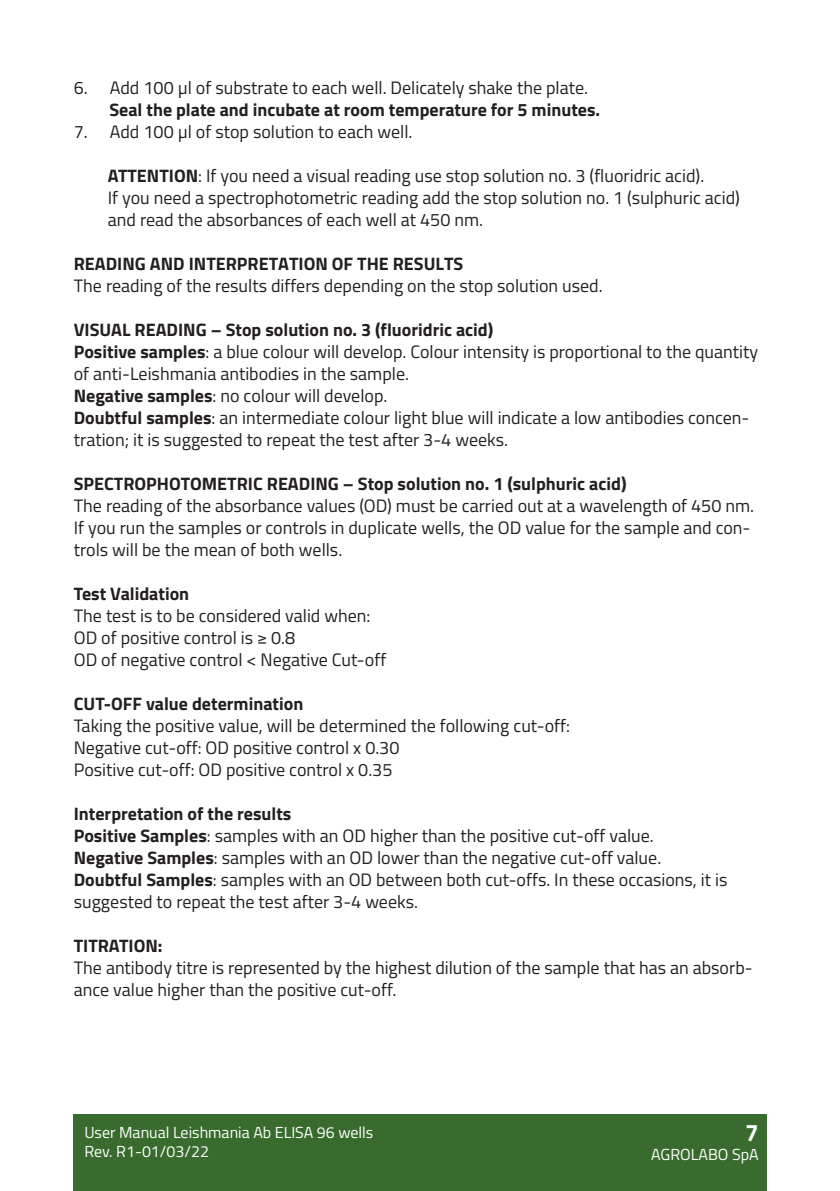
<style>
.page{position:relative;width:840px;height:1191px;background:#fff}
.page>*{position:absolute;margin:0;border:0;box-sizing:border-box;transform-origin:0 0}
.t1{font:700 24px "Titillium Web";color:#fff}
.t2{font:18px/22px "Titillium Web";color:#231f20}
.t3{font:700 18px "Titillium Web";color:#231f20}
.t4{font:16px/19.2px "Titillium Web";color:#fff}
.s1{font-weight:700}
</style>
<div class="page">
<div style="left:73px;top:1114px;width:692px;height:77px;background:#386b2d"></div>
<p class="t2" style="left:74px;top:76px;width:515px">6. Add 100 µl of substrate to each well. Delicately shake the plate.</p>
<p class="t3" style="left:109px;top:96px;width:492px">Seal the plate and incubate at room temperature for 5 minutes.</p>
<p class="t2" style="left:74px;top:120px;width:340px">7. Add 100 µl of stop solution to each well.</p>
<p class="t2" style="left:108px;top:164px;width:633px"><span class="s1">ATTENTION</span>: If you need a visual reading use stop solution no. 3 (fluoridric acid).<br>If you need a spectrophotometric reading add the stop solution no. 1 (sulphuric acid) and read the absorbances of each well at 450 nm.</p>
<p class="t3" style="left:74px;top:250px;width:391px">READING AND INTERPRETATION OF THE RESULTS</p>
<p class="t2" style="left:74px;top:274px;width:530px">The reading of the results differs depending on the stop solution used.</p>
<p class="t2" style="left:74px;top:318px;width:685px"><span class="s1">VISUAL READING – Stop solution no. 3 (fluoridric acid)<br>Positive samples</span>: a blue colour will develop. Colour intensity is proportional to the quantity of anti-Leishmania antibodies in the sample.<br><span class="s1">Negative samples</span>: no colour will develop.<br><span class="s1">Doubtful samples</span>: an intermediate colour light blue will indicate a low antibodies concen&shy;tration; it is suggested to repeat the test after 3-4 weeks.</p>
<p class="t3" style="left:74px;top:470px;width:554px">SPECTROPHOTOMETRIC READING – Stop solution no. 1 (sulphuric acid)</p>
<p class="t2" style="left:74px;top:494px;width:681px">The reading of the absorbance values (OD) must be carried out at a wavelength of 450 nm.<br>If you run the samples or controls in duplicate wells, the OD value for the sample and con&shy;trols will be the mean of both wells.</p>
<p class="t3" style="left:74px;top:580px;width:117px">Test Validation</p>
<p class="t2" style="left:74px;top:604px;width:314px">The test is to be considered valid when:<br>OD of positive control is ≥ 0.8<br>OD of negative control &lt; Negative Cut-off</p>
<p class="t3" style="left:74px;top:690px;width:231px">CUT-OFF value determination</p>
<p class="t2" style="left:74px;top:714px;width:497px">Taking the positive value, will be determined the following cut-off:<br>Negative cut-off: OD positive control x 0.30<br>Positive cut-off: OD positive control x 0.35</p>
<p class="t2" style="left:74px;top:802px;width:654px"><span class="s1">Interpretation of the results<br>Positive Samples</span>: samples with an OD higher than the positive cut-off value.<br><span class="s1">Negative Samples</span>: samples with an OD lower than the negative cut-off value.<br><span class="s1">Doubtful Samples</span>: samples with an OD between both cut-offs. In these occasions, it is suggested to repeat the test after 3-4 weeks.</p>
<p class="t3" style="left:74px;top:932px;width:90px">TITRATION:</p>
<p class="t2" style="left:74px;top:956px;width:680px">The antibody titre is represented by the highest dilution of the sample that has an absorb&shy;ance value higher than the positive cut-off.</p>
<p class="t4" style="left:84px;top:1121px;width:290px">User Manual Leishmania Ab ELISA 96 wells<br>Rev. R1-01/03/22</p>
<h1 class="t1" style="left:744px;top:1114px;width:15px">7</h1>
<p class="t4" style="left:651px;top:1144px;width:109px">AGROLABO SpA</p>
</div>
